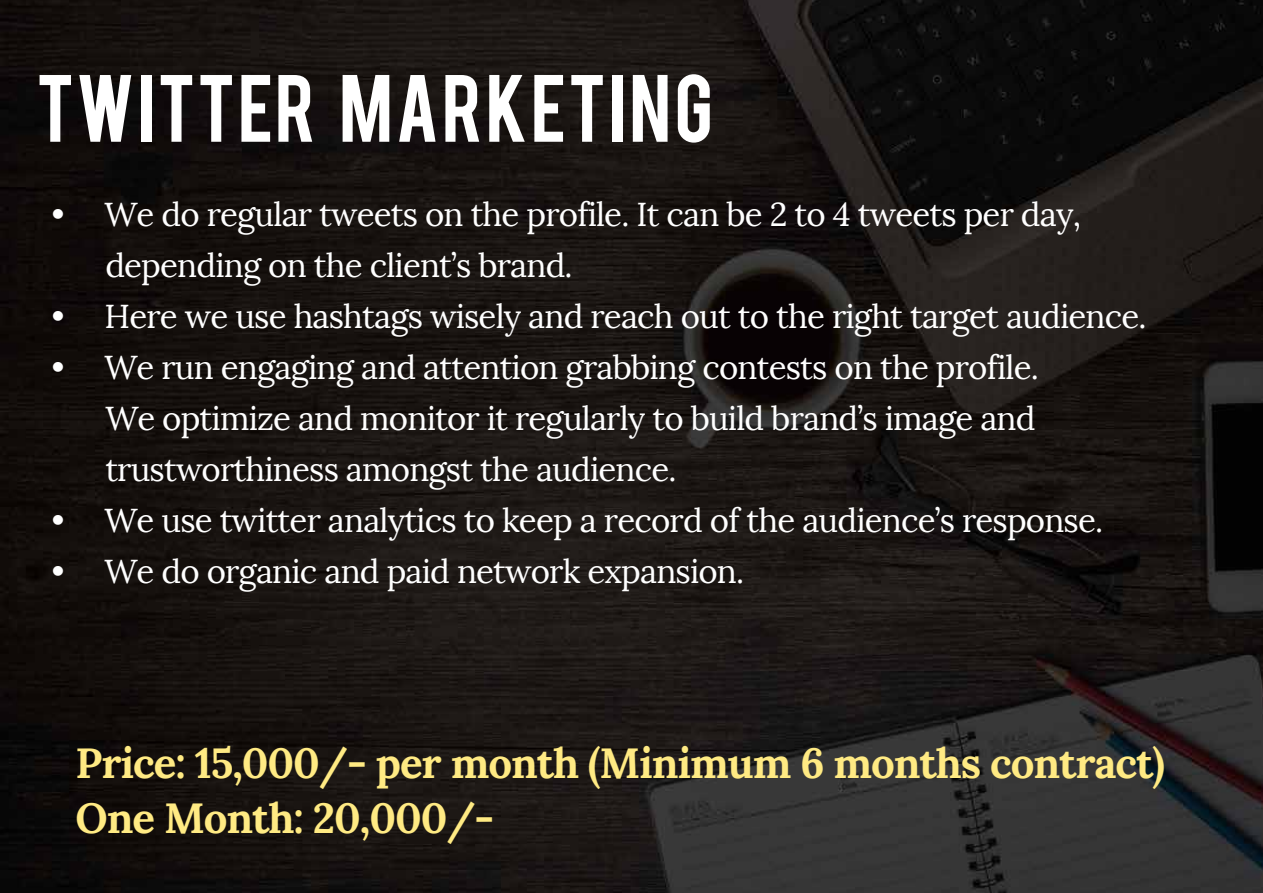
<style>
.page{position:relative;width:1263px;height:893px;background:#fff}
.page>*{position:absolute;margin:0;border:0;box-sizing:border-box;transform-origin:0 0}
.t1{font:75px "Bebas";letter-spacing:.035em;color:#fff}
.t2{font:700 42px/55.1px "Lora";letter-spacing:-.025em;color:#ffea83}
.t3{font:33px/51px "Lora";letter-spacing:-.025em;color:#fff}
</style>
<div class="page">
<img style="left:0;top:0;width:1263px;height:893px">
<h1 class="t1" style="left:36px;top:54px;width:679px">TWITTER MARKETING</h1>
<p class="t3" style="left:105px;top:189px;width:977px;text-indent:-54px">• We do regular tweets on the profile. It can be 2 to 4 tweets per day, depending on the client’s brand.</p>
<p class="t3" style="left:51px;top:291px;width:1097px">• Here we use hashtags wisely and reach out to the right target audience.</p>
<p class="t3" style="left:105px;top:342px;width:935px;text-align:justify;text-indent:-54px">• We run engaging and attention grabbing contests on the profile.<br>We optimize and monitor it regularly to build brand’s image and trustworthiness amongst the audience.</p>
<p class="t3" style="left:51px;top:495px;width:1053px">• We use twitter analytics to keep a record of the audience’s response.</p>
<p class="t3" style="left:51px;top:546px;width:694px">• We do organic and paid network expansion.</p>
<p class="t2" style="left:76px;top:736px;width:1091px">Price: 15,000/- per month (Minimum 6 months contract)<br>One Month: 20,000/-</p>
</div>
